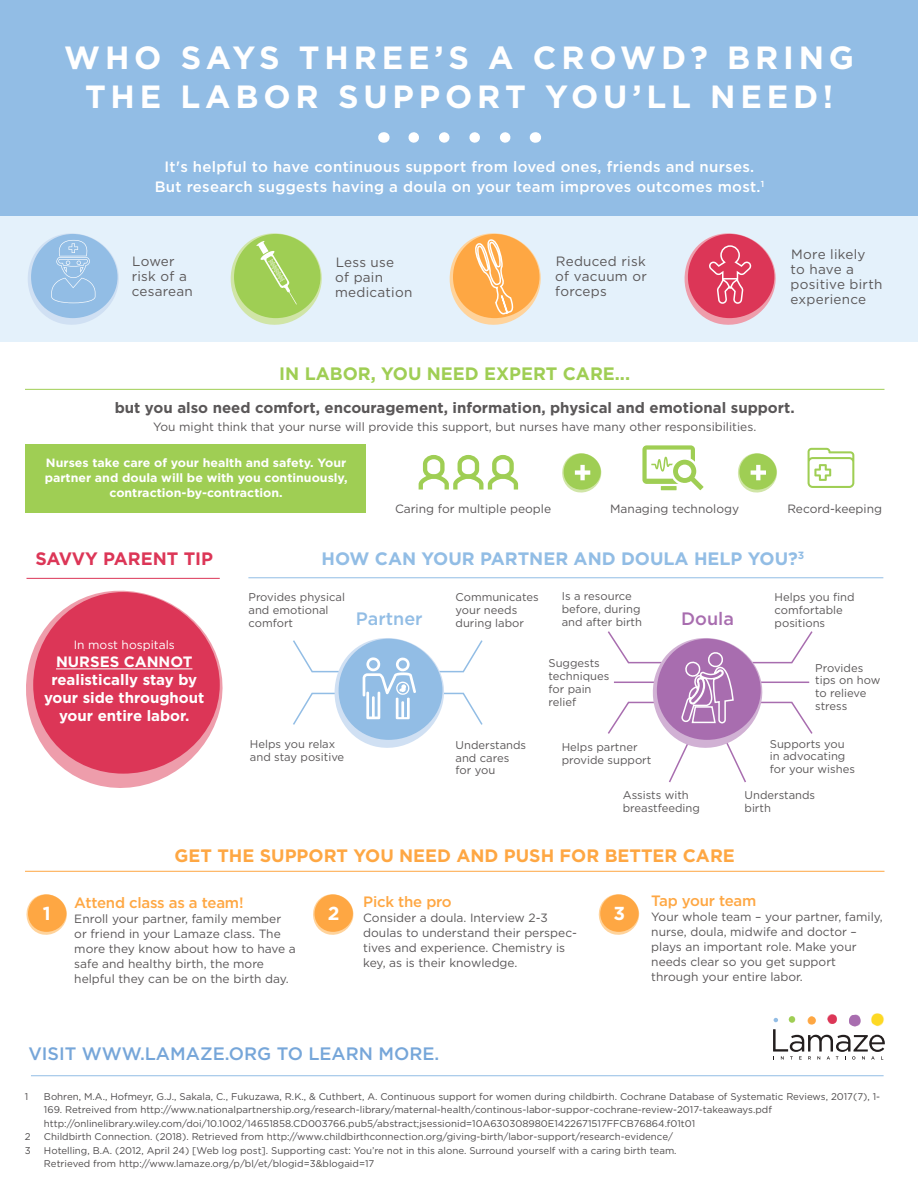
<style>
.page{position:relative;width:918px;height:1188px;background:#fff}
.page>*{position:absolute;margin:0;border:0;box-sizing:border-box;transform-origin:0 0}
.t1{font:700 32.1px/39.8px "Gotham";letter-spacing:.15em;color:#fff;text-align:center}
.t2{font:700 18.75px "Gotham";color:#fff}
.t3{font:700 18px "Gotham";color:#fea743}
.t4{font:700 18px "Gotham";color:#92bde5}
.t5{font:500 18px "Gotham";color:#76a6d9}
.t6{font:700 18px "Gotham";color:#9fce54}
.t7{font:700 18px "Gotham";color:#dc3657}
.t8{font:500 18px "Gotham";color:#92bde5}
.t9{font:500 18px "Gotham";color:#a86daf}
.t10{font:500 15px/20.7px "Gotham";letter-spacing:.02em;color:#fff;text-align:center}
.t11{font:700 15px "Gotham";color:#5a5758}
.t12{font:700 15px/18px "Gotham";color:#fff;text-align:center}
.t13{font:500 15px "Gotham";letter-spacing:-.015em;color:#fea743}
.t14{font:13.5px/15px "Gotham";letter-spacing:.02em;color:#5a5758}
.t15{font:12px/15px "Gotham";color:#5a5758}
.t16{font:700 12px/15px "Gotham";color:#fff;text-align:center}
.t17{font:12px "Gotham";color:#fff}
.t18{font:11.25px/12.8px "Gotham";color:#5a5758}
.t19{font:9.75px/13.5px "Gotham";color:#4e4b4c}
</style>
<div class="page">
<div style="left:25px;top:444px;width:341px;height:69px;background:#9fce54"></div>
<svg style="left:26px;top:590px;width:197px;height:198px"></svg>
<div style="left:33px;top:592px;width:187px;height:182px;background:#dc3657;border-radius:50%"></div>
<div style="left:0;top:166px;width:918px;height:175px;background:#e4f1fb"></div>
<svg style="left:230px;top:233px;width:92px;height:92px"></svg>
<svg style="left:684px;top:233px;width:92px;height:92px"></svg>
<svg style="left:642px;top:445px;width:62px;height:45px"></svg>
<hr style="left:31px;top:1075px;width:853px;height:1px;background:#92bde5">
<svg style="left:773px;top:1013px;width:112px;height:47px"></svg>
<div style="left:0;top:0;width:918px;height:216px;background:#92bde5"></div>
<svg style="left:414px;top:132px;width:97px;height:11px"></svg>
<svg style="left:28px;top:233px;width:91px;height:92px"></svg>
<hr style="left:25px;top:389px;width:860px;height:1px;background:#9fce54">
<hr style="left:25px;top:871px;width:860px;height:1px;background:#fea743">
<svg style="left:808px;top:448px;width:46px;height:40px"></svg>
<svg style="left:419px;top:455px;width:99px;height:35px"></svg>
<svg style="left:562px;top:453px;width:40px;height:40px"></svg>
<svg style="left:738px;top:453px;width:39px;height:40px"></svg>
<hr style="left:56px;top:669px;width:136px;height:1px;background:#fff">
<hr style="left:27px;top:578px;width:193px;height:1px;background:#dc3657">
<hr style="left:248px;top:578px;width:635px;height:1px;background:#92bde5">
<svg style="left:293px;top:638px;width:190px;height:110px"></svg>
<svg style="left:26px;top:894px;width:41px;height:41px"></svg>
<div style="left:28px;top:895px;width:38px;height:37px;background:#fea743;border-radius:50%"></div>
<svg style="left:313px;top:894px;width:41px;height:41px"></svg>
<div style="left:315px;top:895px;width:38px;height:37px;background:#fea743;border-radius:50%"></div>
<svg style="left:598px;top:894px;width:42px;height:41px"></svg>
<div style="left:600px;top:895px;width:39px;height:37px;background:#fea743;border-radius:50%"></div>
<svg style="left:449px;top:233px;width:92px;height:92px"></svg>
<svg style="left:608px;top:631px;width:205px;height:152px"></svg>
<h1 class="t1" style="left:64px;top:37px;width:791px">WHO SAYS THREE’S A CROWD? BRING<br>THE LABOR SUPPORT YOU’LL NEED!</h1>
<h3 class="t10" style="left:155px;top:156px;width:611px">It's helpful to have continuous support from loved ones, friends and nurses.<br>But research suggests having a doula on your team improves outcomes most.<sup>1</sup></h3>
<h3 class="t14" style="left:132px;top:253px;width:63px">Lower risk of a cesarean</h3>
<h3 class="t14" style="left:335px;top:254px;width:79px">Less use<br>of pain medication</h3>
<h3 class="t14" style="left:555px;top:254px;width:93px;text-align:justify">Reduced risk of vacuum or forceps</h3>
<h3 class="t14" style="left:791px;top:246px;width:93px">More likely to have a positive birth experience</h3>
<h3 class="t6" style="left:279px;top:361px;width:352px">IN LABOR, YOU NEED EXPERT CARE...</h3>
<h3 class="t11" style="left:115px;top:398px;width:681px">but you also need comfort, encouragement, information, physical and emotional support.</h3>
<p class="t15" style="left:153px;top:419px;width:605px">You might think that your nurse will provide this support, but nurses have many other responsibilities.</p>
<p class="t16" style="left:45px;top:455px;width:304px">Nurses take care of your health and safety. Your partner and doula will be with you continuously, contraction-by-contraction.</p>
<p class="t15" style="left:395px;top:501px;width:158px">Caring for multiple people</p>
<p class="t15" style="left:610px;top:501px;width:130px">Managing technology</p>
<p class="t15" style="left:787px;top:501px;width:96px">Record-keeping</p>
<h3 class="t7" style="left:35px;top:547px;width:179px">SAVVY PARENT TIP</h3>
<p class="t17" style="left:74px;top:637px;width:103px">In most hospitals</p>
<h3 class="t12" style="left:44px;top:653px;width:162px">NURSES CANNOT realistically stay by your side throughout your entire labor.</h3>
<h3 class="t4" style="left:322px;top:547px;width:484px">HOW CAN YOUR PARTNER AND DOULA HELP YOU?<sup>3</sup></h3>
<p class="t18" style="left:562px;top:590px;width:82px">Is a resource before, during and after birth</p>
<p class="t18" style="left:248px;top:591px;width:98px">Provides physical and emotional comfort</p>
<p class="t18" style="left:456px;top:590px;width:85px">Communicates your needs during labor</p>
<h3 class="t8" style="left:356px;top:606px;width:68px">Partner</h3>
<h3 class="t9" style="left:681px;top:606px;width:54px">Doula</h3>
<p class="t18" style="left:775px;top:590px;width:81px">Helps you find comfortable positions</p>
<p class="t18" style="left:548px;top:657px;width:62px">Suggests techniques for pain relief</p>
<p class="t18" style="left:815px;top:661px;width:67px">Provides tips on how to relieve stress</p>
<p class="t18" style="left:250px;top:737px;width:96px">Helps you relax and stay positive</p>
<p class="t18" style="left:456px;top:738px;width:72px">Understands and cares for you</p>
<p class="t18" style="left:562px;top:740px;width:91px">Helps partner provide support</p>
<p class="t18" style="left:770px;top:737px;width:87px">Supports you in advocating for your wishes</p>
<p class="t18" style="left:623px;top:789px;width:79px">Assists with breastfeeding</p>
<p class="t18" style="left:745px;top:789px;width:72px">Understands birth</p>
<h3 class="t3" style="left:175px;top:843px;width:562px">GET THE SUPPORT YOU NEED AND PUSH FOR BETTER CARE</h3>
<h3 class="t13" style="left:363px;top:892px;width:90px">Pick the pro</h3>
<p class="t15" style="left:363px;top:910px;width:215px">Consider a doula. Interview 2-3 doulas to understand their perspec&shy;tives and experience. Chemistry is key, as is their knowledge.</p>
<h3 class="t13" style="left:74px;top:893px;width:171px">Attend class as a team!</h3>
<p class="t15" style="left:74px;top:911px;width:223px">Enroll your partner, family member or friend in your Lamaze class. The more they know about how to have a safe and healthy birth, the more helpful they can be on the birth day.</p>
<h2 class="t2" style="left:43px;top:901px;width:9px">1</h2>
<h2 class="t2" style="left:328px;top:901px;width:13px">2</h2>
<h2 class="t2" style="left:614px;top:901px;width:13px">3</h2>
<h3 class="t5" style="left:28px;top:1042px;width:412px">VISIT WWW.LAMAZE.ORG TO LEARN MORE.</h3>
<h3 class="t13" style="left:651px;top:891px;width:107px">Tap your team</h3>
<p class="t15" style="left:651px;top:909px;width:233px">Your whole team – your partner, family, nurse, doula, midwife and doctor – plays an important role. Make your needs clear so you get support through your entire labor.</p>
<p class="t19" style="left:25px;top:1089px;width:5px">1</p>
<p class="t19" style="left:44px;top:1089px;width:838px">Bohren, M.A., Hofmeyr, G.J., Sakala, C., Fukuzawa, R.K., &amp; Cuthbert, A. Continuous support for women during childbirth. Cochrane Database of Systematic Reviews, 2017(7), 1-<br>169. Retreived from http://www.nationalpartnership.org/research-library/maternal-health/continous-labor-suppor-cochrane-review-2017-takeaways.pdf http://onlinelibrary.wiley.com/doi/10.1002/14651858.CD003766.pub5/abstract;jsessionid=10A630308980E1422671517FFCB76864.f01t01</p>
<p class="t19" style="left:25px;top:1130px;width:7px">2</p>
<p class="t19" style="left:44px;top:1130px;width:631px">Childbirth Connection. (2018). Retrieved from http://www.childbirthconnection.org/giving-birth/labor-support/research-evidence/</p>
<p class="t19" style="left:25px;top:1143px;width:7px">3</p>
<p class="t19" style="left:44px;top:1143px;width:634px">Hotelling, B.A. (2012, April 24) [Web log post]. Supporting cast: You’re not in this alone. Surround yourself with a caring birth team.<br>Retrieved from http://www.lamaze.org/p/bl/et/blogid=3&amp;blogaid=17</p>
</div>
